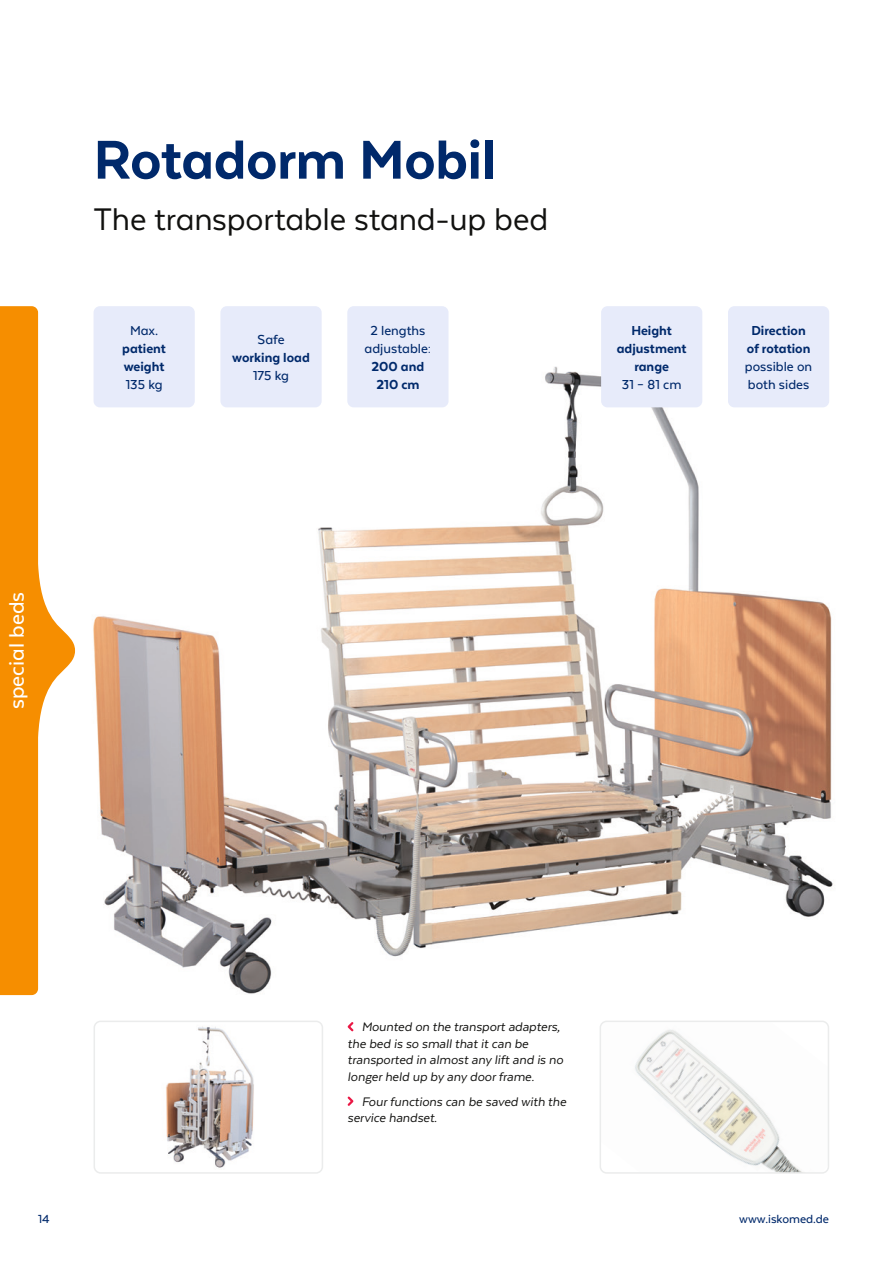
<style>
.page{position:relative;width:893px;height:1263px;background:#fff}
.page>*{position:absolute;margin:0;border:0;box-sizing:border-box;transform-origin:0 0}
.t1{font:800 63px "Texta Alt";letter-spacing:-.01em;color:#00296b}
.t2{font:36px "Texta Alt";letter-spacing:-.005em;color:#11110f}
.t3{font:500 24px "Texta Alt";color:#fff}
.t4{font:800 15px/18px "Texta Alt";color:#00296b;text-align:center}
.t5{font:500 15px "Texta Alt";color:#00296b}
.kursiver_Text_ALLGEMEIN_-_9_5_Pt{font:italic 14.25px/16.5px "Texta Alt";color:#11110f}
.t6{font:500 13.5px "Texta Alt";color:#00296b}
</style>
<div class="page">
<img style="left:635px;top:1029px;width:166px;height:142px">
<div style="left:600px;top:1020px;width:229px;height:154px;border:2px solid #ebecec;border-radius:6px"></div>
<img style="left:166px;top:1026px;width:88px;height:142px">
<div style="left:94px;top:1020px;width:229px;height:154px;border:2px solid #ebecec;border-radius:6px"></div>
<img style="left:75px;top:345px;width:758px;height:649px">
<svg style="left:0;top:306px;width:75px;height:689px;fill:#f68e00"></svg>
<div style="left:347px;top:306px;width:101px;height:101px;background:#e7ebfa;border-radius:6px"></div>
<div style="left:728px;top:306px;width:101px;height:101px;background:#e7ebfa;border-radius:6px"></div>
<div style="left:220px;top:306px;width:102px;height:101px;background:#e7ebfa;border-radius:6px"></div>
<div style="left:601px;top:306px;width:101px;height:101px;background:#e7ebfa;border-radius:6px"></div>
<div style="left:94px;top:306px;width:101px;height:101px;background:#e7ebfa;border-radius:6px"></div>
<svg style="left:347px;top:1022px;width:7px;height:10px"></svg>
<svg style="left:347px;top:1096px;width:7px;height:10px"></svg>
<p class="t1" style="left:94px;top:127px;width:404px">Rotadorm Mobil</p>
<p class="t2" style="left:94px;top:200px;width:456px">The transportable stand-up bed</p>
<p class="t5" style="left:130px;top:323px;width:30px">Max.</p>
<p class="t4" style="left:122px;top:340px;width:45px">patient</p>
<p class="t4" style="left:124px;top:358px;width:42px">weight</p>
<p class="t5" style="left:126px;top:377px;width:38px">135 kg</p>
<p class="t5" style="left:257px;top:332px;width:29px">Safe</p>
<p class="t4" style="left:232px;top:349px;width:79px">working load</p>
<p class="t5" style="left:253px;top:368px;width:37px">175 kg</p>
<p class="t5" style="left:370px;top:323px;width:57px">2 lengths</p>
<p class="t5" style="left:365px;top:341px;width:68px">adjustable:</p>
<p class="t4" style="left:372px;top:358px;width:54px">200 and</p>
<p class="t4" style="left:376px;top:376px;width:45px">210 cm</p>
<p class="t4" style="left:631px;top:322px;width:42px">Height</p>
<p class="t4" style="left:617px;top:340px;width:71px">adjustment range</p>
<p class="t5" style="left:622px;top:377px;width:61px">31 – 81 cm</p>
<p class="t4" style="left:751px;top:322px;width:56px">Direction</p>
<p class="t4" style="left:747px;top:340px;width:65px">of rotation</p>
<p class="t5" style="left:745px;top:359px;width:69px">possible on</p>
<p class="t5" style="left:748px;top:377px;width:63px">both sides</p>
<h3 class="t3" style="left:4px;top:709px;width:119px;rotate:-90deg">special beds</h3>
<p class="kursiver_Text_ALLGEMEIN_-_9_5_Pt" style="left:348px;top:1019px;width:217px;text-indent:14px">Mounted on the transport adapters, the bed is so small that it can be transported in almost any lift and is no longer held up by any door frame.</p>
<p class="kursiver_Text_ALLGEMEIN_-_9_5_Pt" style="left:348px;top:1093px;width:220px;text-indent:14px">Four functions can be saved with the service handset.</p>
<p class="t6" style="left:38px;top:1212px;width:13px">14</p>
<p class="t6" style="left:739px;top:1212px;width:91px">www.iskomed.de</p>
</div>
